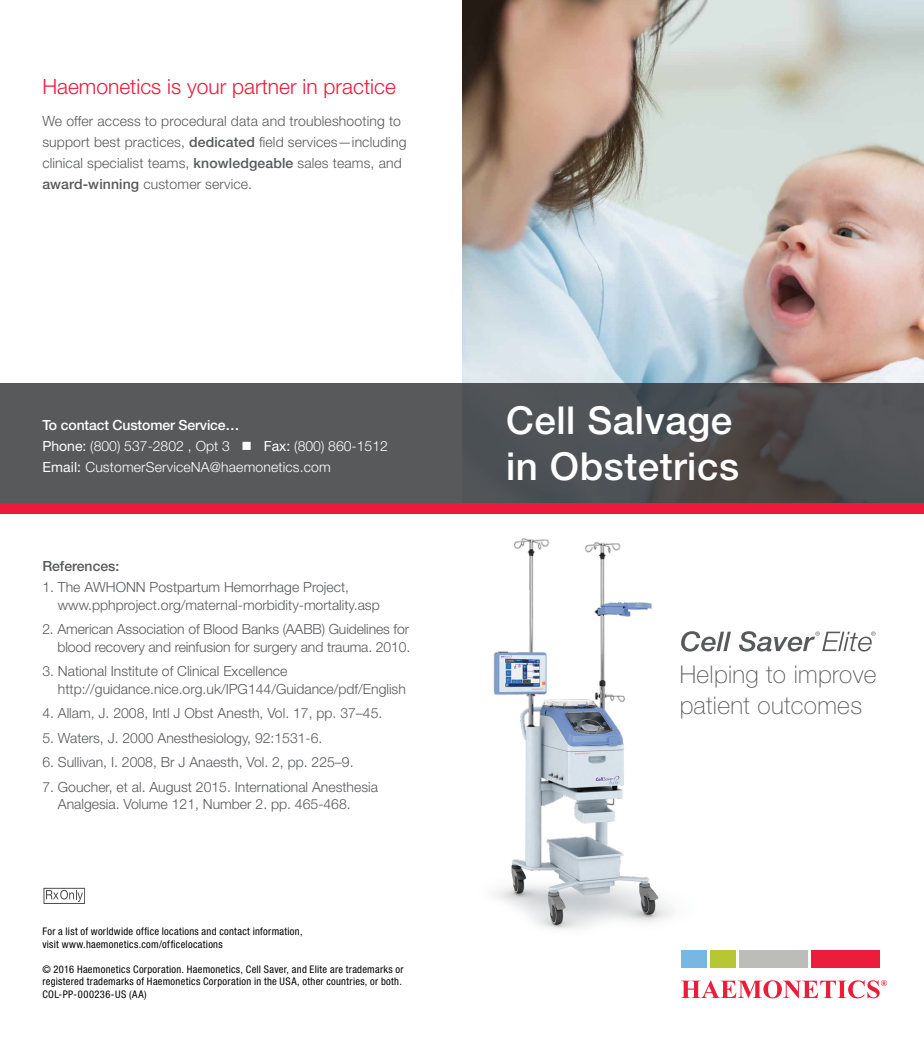
<style>
.page{position:relative;width:924px;height:1040px;background:#fff}
.page>*{position:absolute;margin:0;border:0;box-sizing:border-box;transform-origin:0 0}
.t1{font:500 38.5px/45.5px "Helvetica Neue LT Std";letter-spacing:.015em;color:#fff}
.t2{font:100 24.5px/31.5px "Helvetica Neue LT Std";letter-spacing:.015em;color:#58595b}
.t3{font:300 21px "Helvetica Neue LT Std";color:#ed1a3b}
.t4{font:300 14px/17.5px "Helvetica Neue LT Std";color:#58595b}
.t5{font:300 14px/21px "Helvetica Neue LT Std";letter-spacing:.01em;color:#fff}
.t6{font:500 14px "Helvetica Neue LT Std";color:#58595b}
.t7{font:condensed 10.5px/12.6px "Helvetica Neue LT Std";letter-spacing:.03em;color:#000}
.s1{font-weight:500}
.s2{font-weight:400}
</style>
<div class="page">
<img style="left:462px;top:0;width:462px;height:383px">
<svg style="left:0;top:383px;width:924px;height:120px;background:#525355"></svg>
<div style="left:0;top:503px;width:924px;height:10px;background:#ed1a3b"></div>
<img style="left:493px;top:538px;width:214px;height:392px">
<div style="left:811px;top:950px;width:68px;height:18px;background:#ec1d3b"></div>
<div style="left:681px;top:950px;width:26px;height:18px;background:#78b6e4"></div>
<div style="left:710px;top:950px;width:26px;height:18px;background:#b7c734"></div>
<div style="left:739px;top:950px;width:69px;height:18px;background:#bcbdb9"></div>
<svg style="left:681px;top:980px;width:206px;height:18px"></svg>
<svg style="left:46px;top:890px;width:37px;height:11px"></svg>
<div style="left:44px;top:888px;width:41px;height:15px;border:1px solid #4d4d4f"></div>
<svg style="left:681px;top:631px;width:50px;height:20px"></svg>
<svg style="left:739px;top:631px;width:137px;height:20px"></svg>
<h3 class="t3" style="left:42px;top:74px;width:355px">Haemonetics is your partner in practice</h3>
<p class="t4" style="left:42px;top:110px;width:366px;line-height:21px">We offer access to procedural data and troubleshooting to support best practices, <span class="s1">dedicated</span> field services—including clinical specialist teams, <span class="s1">knowledgeable</span> sales teams, and <span class="s1">award-winning</span> customer service.</p>
<p class="t5" style="left:42px;top:414px;width:347px"><span class="s1">To contact Customer Service…<br></span><span class="s2">Phone:</span> (800) 537-2802 , Opt 3 ■ <span class="s2">Fax:</span> (800) 860-1512<br><span class="s2">Email:</span> CustomerServiceNA@haemonetics.com</p>
<p class="t6" style="left:42px;top:558px;width:79px">References:</p>
<p class="t4" style="left:58px;top:578px;width:323px;text-indent:-16px">1. The AWHONN Postpartum Hemorrhage Project, www.pphproject.org/maternal-morbidity-mortality.asp</p>
<p class="t4" style="left:42px;top:620px;width:370px;text-align:right">2. American Association of Blood Banks (AABB) Guidelines for blood recovery and reinfusion for surgery and trauma. 2010.</p>
<p class="t4" style="left:58px;top:662px;width:349px;text-indent:-16px">3. National Institute of Clinical Excellence http://guidance.nice.org.uk/IPG144/Guidance/pdf/English</p>
<p class="t4" style="left:42px;top:704px;width:342px">4. Allam, J. 2008, Intl J Obst Anesth, Vol. 17, pp. 37–45.</p>
<p class="t4" style="left:42px;top:728px;width:282px">5. Waters, J. 2000 Anesthesiology, 92:1531-6.</p>
<p class="t4" style="left:42px;top:753px;width:313px">6. Sullivan, I. 2008, Br J Anaesth, Vol. 2, pp. 225–9.</p>
<p class="t4" style="left:58px;top:777px;width:322px;text-indent:-16px">7. Goucher, et al. August 2015. International Anesthesia<br>Analgesia. Volume 121, Number 2. pp. 465-468.</p>
<p class="t7" style="left:42px;top:924px;width:262px">For a list of worldwide office locations and contact information, visit www.haemonetics.com/officelocations</p>
<p class="t7" style="left:42px;top:962px;width:363px">© 2016 Haemonetics Corporation. Haemonetics, Cell Saver, and Elite are trademarks or registered trademarks of Haemonetics Corporation in the USA, other countries, or both.<br>COL-PP-000236-US (AA)</p>
<h1 class="t1" style="left:506px;top:397px;width:235px">Cell Salvage in Obstetrics</h1>
<h2 class="t2" style="left:680px;top:658px;width:199px">Helping to improve patient outcomes</h2>
</div>
